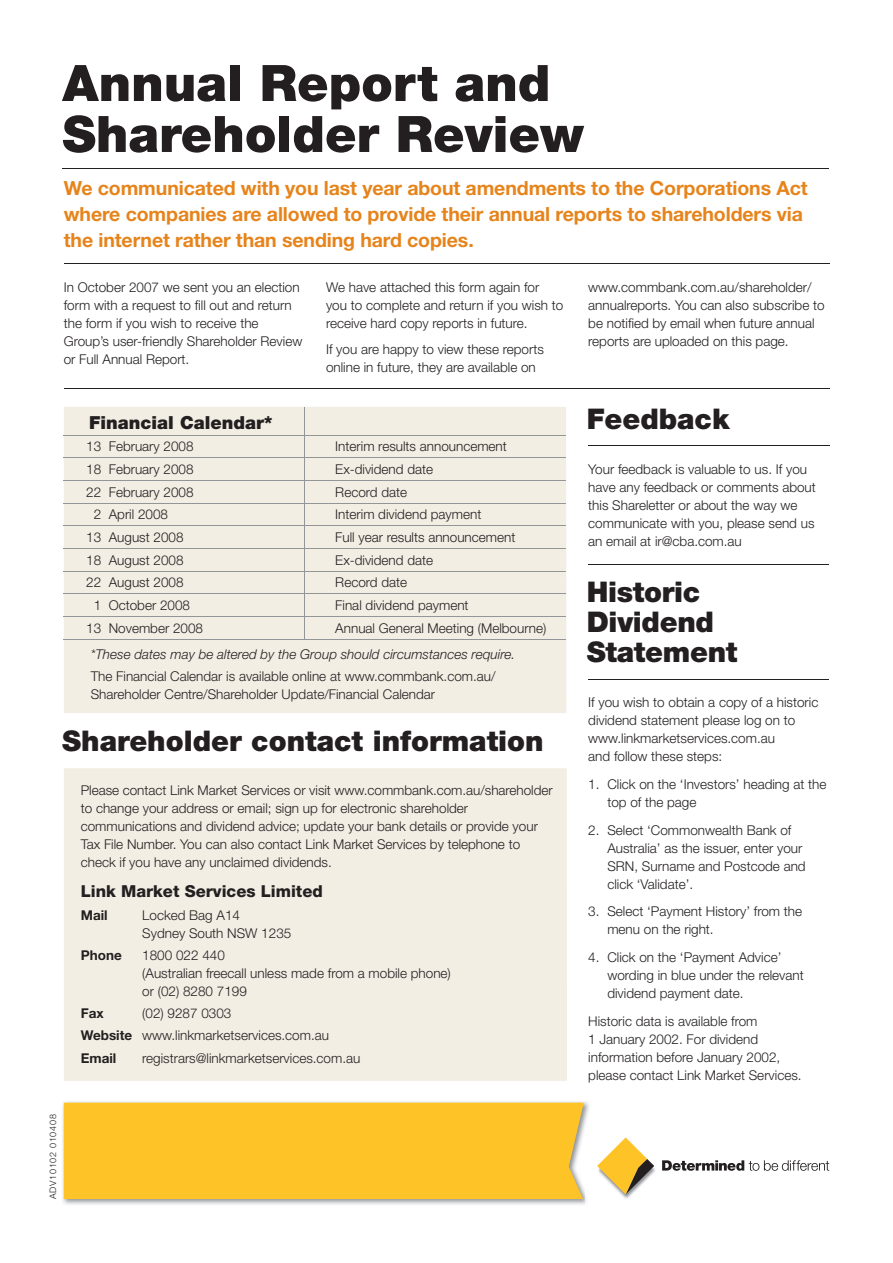
<style>
.page{position:relative;width:893px;height:1263px;background:#fff}
.page>*{position:absolute;margin:0;border:0;box-sizing:border-box;transform-origin:0 0}
.t1{font:900 50.25px/51px "Helvetica Neue";color:#231f20}
.t2{font:900 28.5px/30px "Helvetica Neue";color:#231f20}
.t3{font:700 19.5px/26.2px "Helvetica Neue";letter-spacing:-.005em;color:#e6841b}
.t4{font:900 18px "Helvetica Neue";color:#231f20}
.t5{font:800 16.5px "Helvetica Neue";color:#231f20}
.t6{font:300 13.5px/18px "Helvetica Neue";color:#231f20}
.t7{font:italic 300 13.5px "Helvetica Neue";color:#231f20}
.t8{font:700 13.5px "Helvetica Neue";color:#231f20}
.t9{font:300 9px "Helvetica Neue";letter-spacing:.08em;color:#231f20}
.s1{font-weight:700}
</style>
<div class="page">
<img style="left:62px;top:1101px;width:527px;height:104px">
<div style="left:64px;top:1103px;width:520px;height:96px;background:#fec427"></div>
<img style="left:585px;top:1129px;width:70px;height:75px">
<svg style="left:597px;top:1137px;width:57px;height:57px"></svg>
<svg style="left:662px;top:1160px;width:167px;height:11px"></svg>
<div style="left:64px;top:768px;width:503px;height:313px;background:#f3eee4"></div>
<hr style="left:62px;top:168px;width:767px;height:1px;background:#231f20">
<hr style="left:64px;top:264px;width:765px;height:1px;background:#231f20">
<hr style="left:64px;top:388px;width:765px;height:1px;background:#231f20">
<hr style="left:588px;top:446px;width:242px;height:1px;background:#231f20">
<hr style="left:588px;top:564px;width:241px;height:1px;background:#231f20">
<hr style="left:588px;top:679px;width:241px;height:1px;background:#231f20">
<div style="left:64px;top:407px;width:502px;height:306px;background:#f3eee4"></div>
<hr style="left:64px;top:435px;width:502px;height:1px;background:#939598">
<hr style="left:64px;top:458px;width:502px;height:1px;background:#939598">
<hr style="left:64px;top:480px;width:502px;height:1px;background:#939598">
<hr style="left:64px;top:503px;width:502px;height:1px;background:#939598">
<hr style="left:64px;top:526px;width:502px;height:1px;background:#939598">
<hr style="left:64px;top:548px;width:502px;height:1px;background:#939598">
<hr style="left:64px;top:571px;width:502px;height:1px;background:#939598">
<hr style="left:64px;top:594px;width:502px;height:1px;background:#939598">
<hr style="left:64px;top:616px;width:502px;height:1px;background:#939598">
<hr style="left:64px;top:639px;width:502px;height:1px;background:#939598">
<hr style="left:305px;top:407px;width:1px;height:232px;background:#939598">
<h1 class="t1" style="left:62px;top:57px;width:523px">Annual Report and<br>Shareholder Review</h1>
<h3 class="t3" style="left:64px;top:174px;width:745px">We communicated with you last year about amendments to the Corporations Act where companies are allowed to provide their annual reports to shareholders via the internet rather than sending hard copies.</h3>
<p class="t6" style="left:64px;top:278px;width:240px">In October 2007 we sent you an election form with a request to fill out and return the form if you wish to receive the Group’s user-friendly Shareholder Review or Full Annual Report.</p>
<p class="t6" style="left:326px;top:278px;width:239px">We have attached this form again for you to complete and return if you wish to receive hard copy reports in future.</p>
<p class="t6" style="left:326px;top:340px;width:219px">If you are happy to view these reports online in future, they are available on</p>
<h3 class="t4" style="left:89px;top:411px;width:185px">Financial Calendar*</h3>
<p class="t6" style="left:86px;top:437px;width:109px">13 February 2008</p>
<p class="t6" style="left:335px;top:437px;width:173px">Interim results announcement</p>
<p class="t6" style="left:86px;top:460px;width:109px">18 February 2008</p>
<p class="t6" style="left:335px;top:460px;width:99px">Ex-dividend date</p>
<p class="t6" style="left:86px;top:482px;width:109px">22 February 2008</p>
<p class="t6" style="left:335px;top:482px;width:73px">Record date</p>
<p class="t6" style="left:94px;top:505px;width:76px">2 April 2008</p>
<p class="t6" style="left:335px;top:505px;width:148px">Interim dividend payment</p>
<p class="t6" style="left:86px;top:528px;width:99px">13 August 2008</p>
<p class="t6" style="left:335px;top:528px;width:182px">Full year results announcement</p>
<p class="t6" style="left:86px;top:550px;width:99px">18 August 2008</p>
<p class="t6" style="left:335px;top:550px;width:99px">Ex-dividend date</p>
<p class="t6" style="left:86px;top:573px;width:99px">22 August 2008</p>
<p class="t6" style="left:335px;top:573px;width:73px">Record date</p>
<p class="t6" style="left:94px;top:596px;width:98px">1 October 2008</p>
<p class="t6" style="left:335px;top:596px;width:135px">Final dividend payment</p>
<p class="t6" style="left:86px;top:618px;width:118px">13 November 2008</p>
<p class="t6" style="left:335px;top:618px;width:213px">Annual General Meeting (Melbourne)</p>
<p class="t7" style="left:91px;top:646px;width:426px">*These dates may be altered by the Group should circumstances require.</p>
<p class="t6" style="left:91px;top:667px;width:406px">The Financial Calendar is available online at www.commbank.com.au/<br>Shareholder Centre/Shareholder Update/Financial Calendar</p>
<h2 class="t2" style="left:62px;top:726px;width:483px">Shareholder contact information</h2>
<p class="t9" style="left:48px;top:1199px;width:86px;rotate:-90deg">ADV10102 010408</p>
<p class="t6" style="left:81px;top:780px;width:473px">Please contact Link Market Services or visit www.commbank.com.au/shareholder to change your address or email; sign up for electronic shareholder communications and dividend advice; update your bank details or provide your Tax File Number. You can also contact Link Market Services by telephone to check if you have any unclaimed dividends.</p>
<p class="t5" style="left:81px;top:882px;width:244px">Link Market Services Limited</p>
<p class="t8" style="left:81px;top:906px;width:28px">Mail</p>
<p class="t6" style="left:142px;top:905px;width:151px">Locked Bag A14<br>Sydney South NSW 1235</p>
<p class="t8" style="left:81px;top:947px;width:43px">Phone</p>
<p class="t6" style="left:142px;top:946px;width:310px">1800 022 440<br>(Australian freecall unless made from a mobile phone) or (02) 8280 7199</p>
<p class="t8" style="left:81px;top:1005px;width:25px">Fax</p>
<p class="t6" style="left:81px;top:1002px;width:250px;line-height:22.2px;text-indent:62px">(02) 9287 0303<br><span class="s1">Website</span> www.linkmarketservices.com.au<br><span class="s1">Email</span></p>
<p class="t6" style="left:142px;top:1048px;width:220px">registrars@linkmarketservices.com.au</p>
<p class="t6" style="left:588px;top:278px;width:238px">www.commbank.com.au/shareholder/ annualreports. You can also subscribe to be notified by email when future annual reports are uploaded on this page.</p>
<h2 class="t2" style="left:587px;top:403px;width:144px">Feedback</h2>
<p class="t6" style="left:588px;top:460px;width:229px">Your feedback is valuable to us. If you have any feedback or comments about this Shareletter or about the way we communicate with you, please send us an email at ir@cba.com.au</p>
<h2 class="t2" style="left:587px;top:577px;width:152px">Historic<br>Dividend<br>Statement</h2>
<p class="t6" style="left:588px;top:693px;width:232px">If you wish to obtain a copy of a historic dividend statement please log on to www.linkmarketservices.com.au<br>and follow these steps:</p>
<p class="t6" style="left:607px;top:775px;width:221px;text-indent:-19px">1. Click on the ‘Investors’ heading at the top of the page</p>
<p class="t6" style="left:607px;top:820px;width:200px;text-indent:-19px">2. Select ‘Commonwealth Bank of<br>Australia’ as the issuer, enter your<br>SRN, Surname and Postcode and click ‘Validate’.</p>
<p class="t6" style="left:607px;top:902px;width:196px;text-indent:-19px">3. Select ‘Payment History’ from the menu on the right.</p>
<p class="t6" style="left:607px;top:948px;width:198px;text-indent:-19px">4. Click on the ‘Payment Advice’ wording in blue under the relevant dividend payment date.</p>
<p class="t6" style="left:588px;top:1012px;width:215px">Historic data is available from<br>1 January 2002. For dividend information before January 2002, please contact Link Market Services.</p>
</div>
